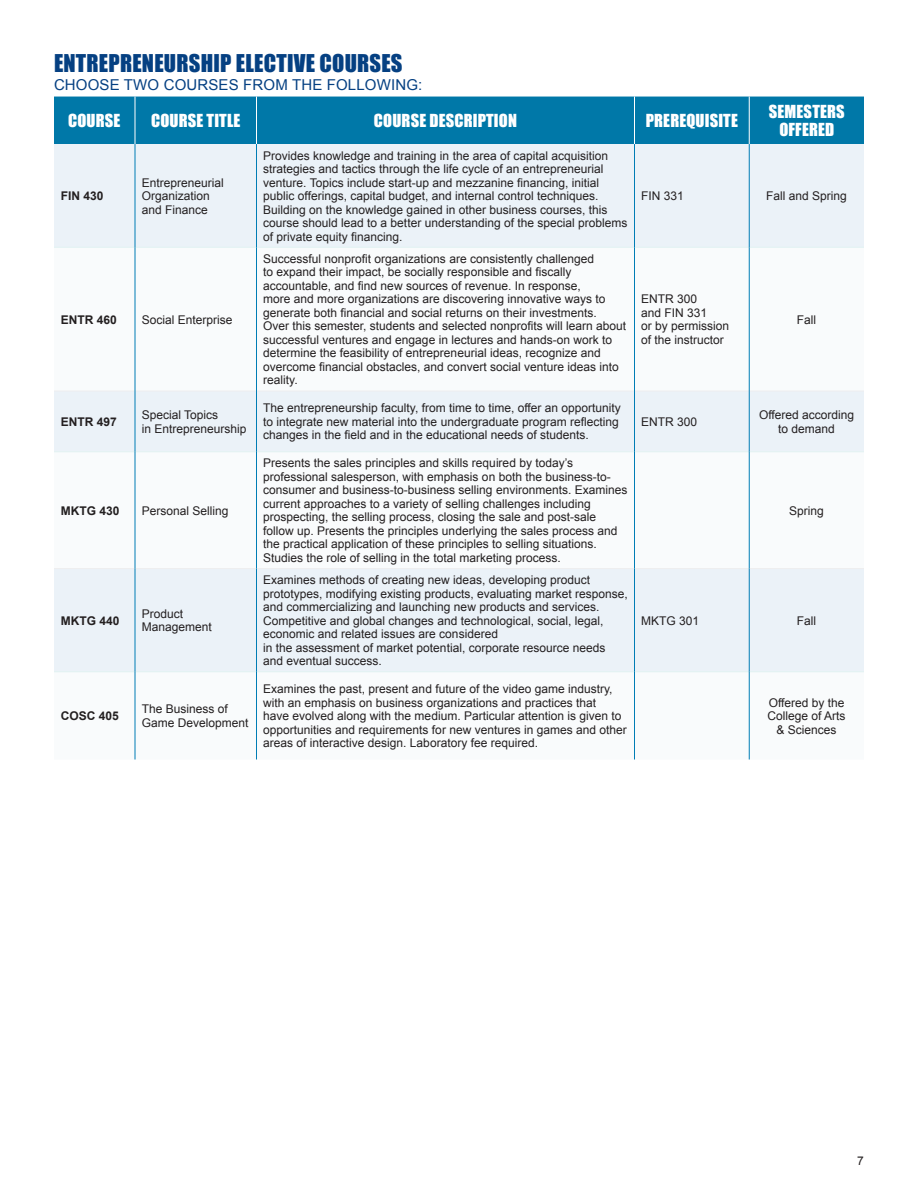
<style>
.page{position:relative;width:918px;height:1188px;background:#fff}
.page>*{position:absolute;margin:0;border:0;box-sizing:border-box;transform-origin:0 0}
.Section_Title_Purple{font:22.5px "Impact";letter-spacing:.01em;color:#054082}
.Table_White_11{font:16.5px/18px "Impact";letter-spacing:.01em;color:#fff;text-align:center}
.Section_Title_Purple-2{font:15px "Arial";letter-spacing:.01em;color:#054082}
.Table_Content{font:12px/13.5px "Arial";color:#231f20}
.Table_Rows_Bold{font:700 12px "Arial";color:#231f20}
</style>
<div class="page">
<div style="left:54px;top:97px;width:810px;height:47px;background:#0078a8"></div>
<div style="left:54px;top:144px;width:810px;height:103px;background:#ebf2f8"></div>
<svg style="left:54px;top:248px;width:810px;height:512px"></svg>
<hr style="left:54px;top:247px;width:81px;height:1px;background:#e1f2f2">
<hr style="left:135px;top:247px;width:121px;height:1px;background:#e1f2f2">
<hr style="left:257px;top:247px;width:377px;height:1px;background:#e1f2f2">
<hr style="left:635px;top:247px;width:114px;height:1px;background:#e1f2f2">
<hr style="left:749px;top:247px;width:115px;height:1px;background:#e1f2f2">
<hr style="left:54px;top:452px;width:81px;height:1px;background:#e1f2f2">
<hr style="left:135px;top:452px;width:121px;height:1px;background:#e1f2f2">
<hr style="left:257px;top:452px;width:377px;height:1px;background:#e1f2f2">
<hr style="left:635px;top:452px;width:114px;height:1px;background:#e1f2f2">
<hr style="left:749px;top:452px;width:115px;height:1px;background:#e1f2f2">
<hr style="left:54px;top:671px;width:81px;height:1px;background:#e1f2f2">
<hr style="left:135px;top:671px;width:121px;height:1px;background:#e1f2f2">
<hr style="left:257px;top:671px;width:377px;height:1px;background:#e1f2f2">
<hr style="left:635px;top:671px;width:114px;height:1px;background:#e1f2f2">
<hr style="left:749px;top:671px;width:115px;height:1px;background:#e1f2f2">
<hr style="left:54px;top:391px;width:81px;height:1px;background:#eeeeef">
<hr style="left:135px;top:391px;width:121px;height:1px;background:#eeeeef">
<hr style="left:257px;top:391px;width:377px;height:1px;background:#eeeeef">
<hr style="left:635px;top:391px;width:114px;height:1px;background:#eeeeef">
<hr style="left:749px;top:391px;width:115px;height:1px;background:#eeeeef">
<hr style="left:54px;top:568px;width:81px;height:1px;background:#eeeeef">
<hr style="left:135px;top:568px;width:121px;height:1px;background:#eeeeef">
<hr style="left:257px;top:568px;width:377px;height:1px;background:#eeeeef">
<hr style="left:635px;top:568px;width:114px;height:1px;background:#eeeeef">
<hr style="left:749px;top:568px;width:115px;height:1px;background:#eeeeef">
<hr style="left:135px;top:97px;width:1px;height:47px;background:#fff">
<hr style="left:256px;top:97px;width:1px;height:47px;background:#fff">
<hr style="left:634px;top:97px;width:1px;height:47px;background:#fff">
<hr style="left:749px;top:97px;width:1px;height:47px;background:#fff">
<hr style="left:135px;top:144px;width:1px;height:103px;background:#007db5">
<hr style="left:256px;top:144px;width:1px;height:103px;background:#007db5">
<hr style="left:634px;top:144px;width:1px;height:103px;background:#007db5">
<hr style="left:749px;top:144px;width:1px;height:103px;background:#007db5">
<hr style="left:135px;top:247px;width:1px;height:144px;background:#007db5">
<hr style="left:256px;top:247px;width:1px;height:144px;background:#007db5">
<hr style="left:634px;top:247px;width:1px;height:144px;background:#007db5">
<hr style="left:749px;top:247px;width:1px;height:144px;background:#007db5">
<hr style="left:135px;top:391px;width:1px;height:61px;background:#007db5">
<hr style="left:256px;top:391px;width:1px;height:61px;background:#007db5">
<hr style="left:634px;top:391px;width:1px;height:61px;background:#007db5">
<hr style="left:749px;top:391px;width:1px;height:61px;background:#007db5">
<hr style="left:135px;top:452px;width:1px;height:117px;background:#007db5">
<hr style="left:256px;top:452px;width:1px;height:117px;background:#007db5">
<hr style="left:634px;top:452px;width:1px;height:117px;background:#007db5">
<hr style="left:749px;top:452px;width:1px;height:117px;background:#007db5">
<hr style="left:135px;top:569px;width:1px;height:103px;background:#007db5">
<hr style="left:256px;top:569px;width:1px;height:103px;background:#007db5">
<hr style="left:634px;top:569px;width:1px;height:103px;background:#007db5">
<hr style="left:749px;top:569px;width:1px;height:103px;background:#007db5">
<hr style="left:135px;top:672px;width:1px;height:88px;background:#007db5">
<hr style="left:256px;top:672px;width:1px;height:88px;background:#007db5">
<hr style="left:634px;top:672px;width:1px;height:88px;background:#007db5">
<hr style="left:749px;top:672px;width:1px;height:88px;background:#007db5">
<p class="Section_Title_Purple" style="left:54px;top:46px;width:350px">ENTREPRENEURSHIP ELECTIVE COURSES</p>
<p class="Section_Title_Purple-2" style="left:54px;top:75px;width:370px">CHOOSE TWO COURSES FROM THE FOLLOWING:</p>
<p class="Table_White_11" style="left:68px;top:111px;width:54px">COURSE</p>
<p class="Table_White_11" style="left:151px;top:111px;width:91px">COURSE TITLE</p>
<p class="Table_White_11" style="left:374px;top:111px;width:145px">COURSE DESCRIPTION</p>
<p class="Table_White_11" style="left:646px;top:111px;width:94px">PREREQUISITE</p>
<p class="Table_White_11" style="left:769px;top:102px;width:77px">SEMESTERS<br>OFFERED</p>
<p class="Table_Rows_Bold" style="left:61px;top:188px;width:44px">FIN 430</p>
<p class="Table_Content" style="left:142px;top:176px;width:84px">Entrepreneurial<br>Organization and Finance</p>
<p class="Table_Rows_Bold" style="left:61px;top:311px;width:58px">ENTR 460</p>
<p class="Table_Content" style="left:142px;top:313px;width:92px">Social Enterprise</p>
<p class="Table_Content" style="left:263px;top:149px;width:366px">Provides knowledge and training in the area of capital acquisition strategies and tactics through the life cycle of an entrepreneurial venture. Topics include start-up and mezzanine financing, initial public offerings, capital budget, and internal control techniques.<br>Building on the knowledge gained in other business courses, this course should lead to a better understanding of the special problems of private equity financing.</p>
<p class="Table_Content" style="left:263px;top:252px;width:364px">Successful nonprofit organizations are consistently challenged<br>to expand their impact, be socially responsible and fiscally accountable, and find new sources of revenue. In response,<br>more and more organizations are discovering innovative ways to generate both financial and social returns on their investments.<br>Over this semester, students and selected nonprofits will learn about successful ventures and engage in lectures and hands-on work to determine the feasibility of entrepreneurial ideas, recognize and overcome financial obstacles, and convert social venture ideas into reality.</p>
<p class="Table_Rows_Bold" style="left:61px;top:414px;width:58px">ENTR 497</p>
<p class="Table_Content" style="left:142px;top:408px;width:106px">Special Topics<br>in Entrepreneurship</p>
<p class="Table_Content" style="left:263px;top:401px;width:359px">The entrepreneurship faculty, from time to time, offer an opportunity to integrate new material into the undergraduate program reflecting changes in the field and in the educational needs of students.</p>
<p class="Table_Rows_Bold" style="left:61px;top:502px;width:60px">MKTG 430</p>
<p class="Table_Content" style="left:142px;top:504px;width:88px">Personal Selling</p>
<p class="Table_Rows_Bold" style="left:61px;top:612px;width:60px">MKTG 440</p>
<p class="Table_Content" style="left:142px;top:607px;width:72px">Product<br>Management</p>
<p class="Table_Rows_Bold" style="left:61px;top:708px;width:60px">COSC 405</p>
<p class="Table_Content" style="left:142px;top:702px;width:108px">The Business of<br>Game Development</p>
<p class="Table_Content" style="left:263px;top:456px;width:366px">Presents the sales principles and skills required by today’s professional salesperson, with emphasis on both the business-to&shy;consumer and business-to-business selling environments. Examines current approaches to a variety of selling challenges including prospecting, the selling process, closing the sale and post-sale follow up. Presents the principles underlying the sales process and the practical application of these principles to selling situations.<br>Studies the role of selling in the total marketing process.</p>
<p class="Table_Content" style="left:263px;top:573px;width:366px">Examines methods of creating new ideas, developing product prototypes, modifying existing products, evaluating market response, and commercializing and launching new products and services.<br>Competitive and global changes and technological, social, legal, economic and related issues are considered<br>in the assessment of market potential, corporate resource needs and eventual success.</p>
<p class="Table_Content" style="left:263px;top:682px;width:365px">Examines the past, present and future of the video game industry, with an emphasis on business organizations and practices that<br>have evolved along with the medium. Particular attention is given to opportunities and requirements for new ventures in games and other areas of interactive design. Laboratory fee required.</p>
<p class="Table_Content" style="left:641px;top:189px;width:44px">FIN 331</p>
<p class="Table_Content" style="left:766px;top:189px;width:82px">Fall and Spring</p>
<p class="Table_Content" style="left:641px;top:292px;width:90px">ENTR 300<br>and FIN 331<br>or by permission of the instructor</p>
<p class="Table_Content" style="left:797px;top:313px;width:21px">Fall</p>
<p class="Table_Content" style="left:641px;top:415px;width:58px">ENTR 300</p>
<p class="Table_Content" style="left:759px;top:408px;width:97px;text-align:center">Offered according to demand</p>
<p class="Table_Content" style="left:789px;top:504px;width:36px">Spring</p>
<p class="Table_Content" style="left:641px;top:614px;width:60px">MKTG 301</p>
<p class="Table_Content" style="left:797px;top:614px;width:21px">Fall</p>
<p class="Table_Content" style="left:768px;top:696px;width:80px;text-align:center">Offered by the<br>College of Arts &amp; Sciences</p>
<p class="Table_Content" style="left:857px;top:1155px;width:8px">7</p>
</div>
